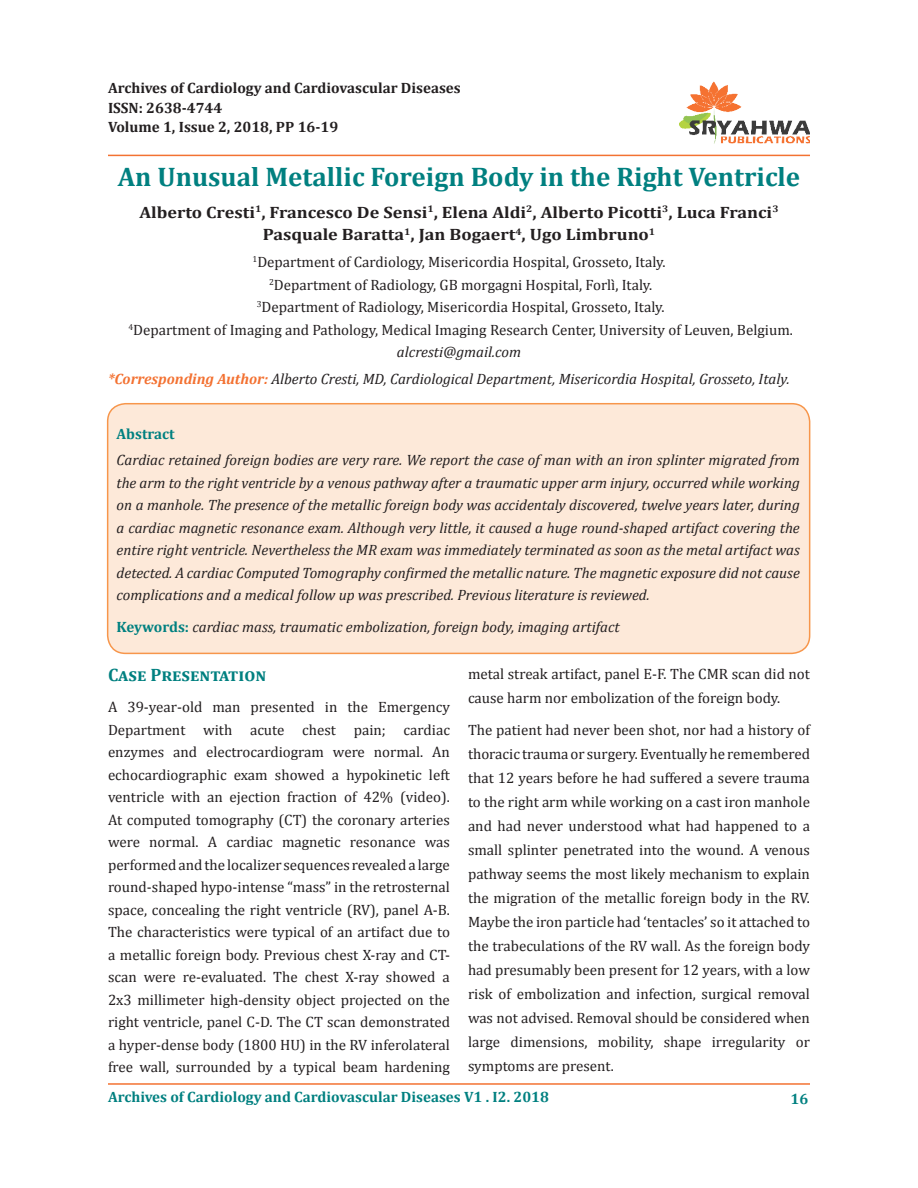
<style>
.page{position:relative;width:918px;height:1188px;background:#fff}
.page>*{position:absolute;margin:0;border:0;box-sizing:border-box;transform-origin:0 0}
.t1{font:700 27px "Cambria";color:#008080}
.t2{font:700 18px "Cambria";color:#008080}
.t3{font:700 16.5px/22.5px "Cambria";color:#231f20;text-align:center;scale:1.1 1}
.Normale{font:15px/22.5px "Cambria";color:#231f20;text-align:justify}
.Normale-2{font:italic 15px/22.5px "Cambria";color:#231f20;text-align:justify}
.t4{font:700 15px "Cambria";color:#231f20}
.t5{font:700 15px "Cambria";color:#008080}
.s1{font-weight:700;color:#f37131}
.s2{font-weight:700;font-style:normal;color:#008080}
</style>
<div class="page">
<hr style="left:108px;top:1083px;width:702px;height:2px;background:#f37232">
<hr style="left:108px;top:155px;width:702px;height:1px;background:#f37232">
<img style="left:680px;top:81px;width:130px;height:62px">
<div style="left:108px;top:404px;width:702px;height:249px;background:#fde9d9;border-radius:18px"></div>
<div style="left:107px;top:403px;width:703px;height:251px;border:2px solid #f7964b;border-radius:18px"></div>
<p class="t4" style="left:108px;top:77px;width:354px">Archives of Cardiology and Cardiovascular Diseases</p>
<p class="t4" style="left:108px;top:97px;width:116px">ISSN: 2638-4744</p>
<p class="t4" style="left:108px;top:116px;width:232px">Volume 1, Issue 2, 2018, PP 16-19</p>
<p class="t1" style="left:118px;top:158px;width:684px">An Unusual Metallic Foreign Body in the Right Ventricle</p>
<p class="t3" style="left:139px;top:201px;width:583px">Alberto Cresti<sup>1</sup>, Francesco De Sensi<sup>1</sup>, Elena Aldi<sup>2</sup>, Alberto Picotti<sup>3</sup>, Luca Franci<sup>3<br></sup>Pasquale Baratta<sup>1</sup>, Jan Bogaert<sup>4</sup>, Ugo Limbruno<sup>1</sup></p>
<p class="Normale" style="left:252px;top:251px;width:415px"><sup>1</sup>Department of Cardiology, Misericordia Hospital, Grosseto, Italy.</p>
<p class="Normale" style="left:269px;top:273px;width:385px"><sup>2</sup>Department of Radiology, GB morgagni Hospital, Forlì, Italy.</p>
<p class="Normale" style="left:257px;top:296px;width:409px"><sup>3</sup>Department of Radiology, Misericordia Hospital, Grosseto, Italy.</p>
<p class="Normale" style="left:128px;top:318px;width:666px"><sup>4</sup>Department of Imaging and Pathology, Medical Imaging Research Center, University of Leuven, Belgium.</p>
<p class="Normale-2" style="left:397px;top:340px;width:126px">alcresti@gmail.com</p>
<p class="Normale-2" style="left:108px;top:367px;width:683px"><span class="s1">*Corresponding Author:</span> Alberto Cresti, MD, Cardiological Department, Misericordia Hospital, Grosseto, Italy.</p>
<p class="t5" style="left:117px;top:423px;width:60px">Abstract</p>
<p class="Normale-2" style="left:117px;top:448px;width:685px">Cardiac retained foreign bodies are very rare. We report the case of man with an iron splinter migrated from the arm to the right ventricle by a venous pathway after a traumatic upper arm injury, occurred while working on a manhole. The presence of the metallic foreign body was accidentaly discovered, twelve years later, during a cardiac magnetic resonance exam. Although very little, it caused a huge round-shaped artifact covering the entire right ventricle. Nevertheless the MR exam was immediately terminated as soon as the metal artifact was detected. A cardiac Computed Tomography confirmed the metallic nature. The magnetic exposure did not cause complications and a medical follow up was prescribed. Previous literature is reviewed.</p>
<p class="Normale-2" style="left:117px;top:615px;width:505px"><span class="s2">Keywords:</span> cardiac mass, traumatic embolization, foreign body, imaging artifact</p>
<p class="t2" style="left:108px;top:662px;width:160px">Case Presentation</p>
<p class="Normale" style="left:108px;top:696px;width:344px">A 39-year-old man presented in the Emergency Department with acute chest pain; cardiac enzymes and electrocardiogram were normal. An echocardiographic exam showed a hypokinetic left ventricle with an ejection fraction of 42% (video).<br>At computed tomography (CT) the coronary arteries were normal. A cardiac magnetic resonance was performed and the localizer sequences revealed a large round-shaped hypo-intense “mass” in the retrosternal space, concealing the right ventricle (RV), panel A-B.<br>The characteristics were typical of an artifact due to a metallic foreign body. Previous chest X-ray and CT&shy;scan were re-evaluated. The chest X-ray showed a 2x3 millimeter high-density object projected on the right ventricle, panel C-D. The CT scan demonstrated a hyper-dense body (1800 HU) in the RV inferolateral free wall, surrounded by a typical beam hardening</p>
<p class="Normale" style="left:468px;top:662px;width:343px;line-height:24px">metal streak artifact, panel E-F. The CMR scan did not cause harm nor embolization of the foreign body.</p>
<p class="Normale" style="left:468px;top:718px;width:344px;line-height:24px">The patient had never been shot, nor had a history of thoracic trauma or surgery. Eventually he remembered that 12 years before he had suffered a severe trauma to the right arm while working on a cast iron manhole and had never understood what had happened to a small splinter penetrated into the wound. A venous pathway seems the most likely mechanism to explain the migration of the metallic foreign body in the RV.<br>Maybe the iron particle had ‘tentacles’ so it attached to the trabeculations of the RV wall. As the foreign body had presumably been present for 12 years, with a low risk of embolization and infection, surgical removal was not advised. Removal should be considered when large dimensions, mobility, shape irregularity or symptoms are present.</p>
<p class="t5" style="left:108px;top:1086px;width:443px">Archives of Cardiology and Cardiovascular Diseases V1 . I2. 2018</p>
<p class="t5" style="left:791px;top:1088px;width:19px">16</p>
</div>
